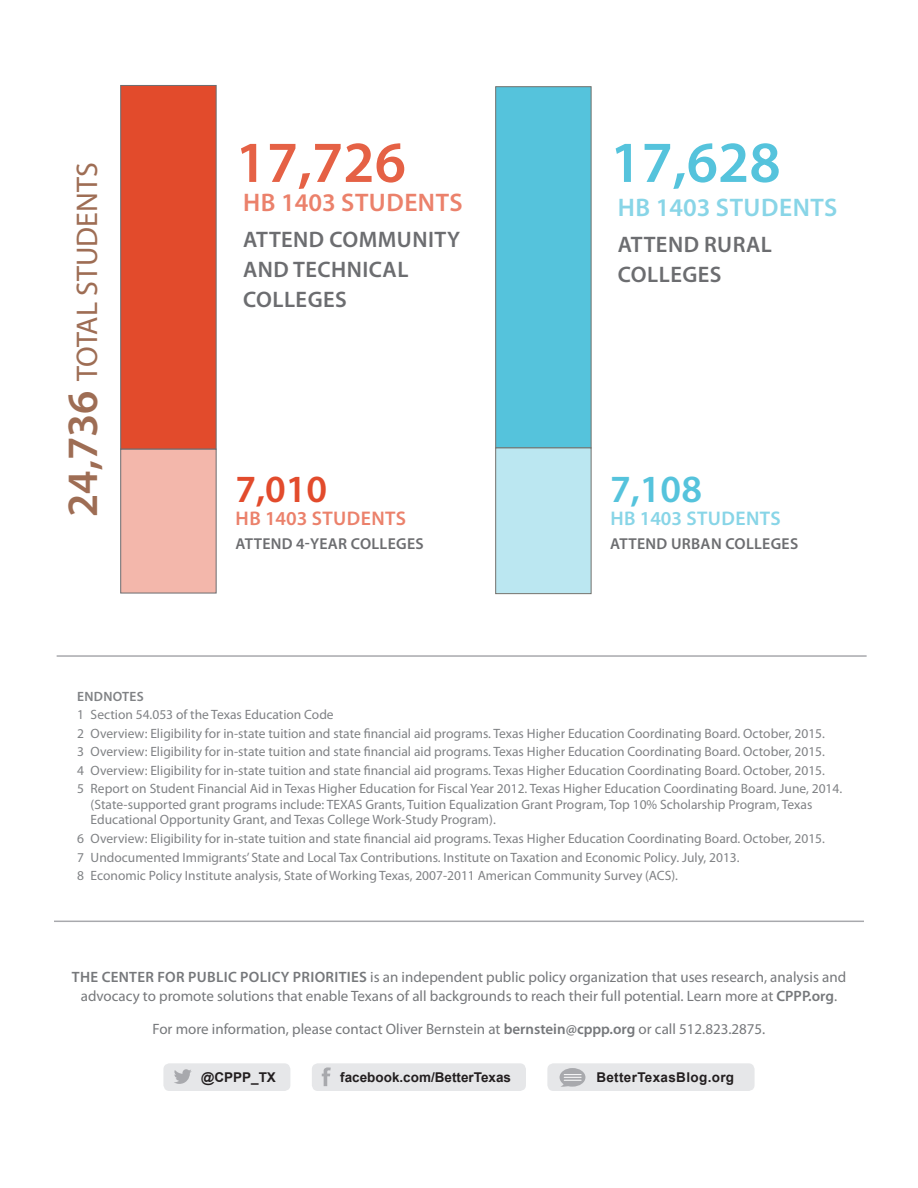
<style>
.page{position:relative;width:918px;height:1188px;background:#fff}
.page>*{position:absolute;margin:0;border:0;box-sizing:border-box;transform-origin:0 0}
.t1{font:600 58.5px "Myriad Pro";color:#e56145}
.t2{font:600 58.5px "Myriad Pro";color:#55c3dc}
.t3{font:600 38.55px "Myriad Pro";color:#e24b2c}
.t4{font:600 38.55px "Myriad Pro";color:#55c3dc}
.t5{font:30px "Myriad Pro";color:#9e6d54}
.t6{font:600 25.5px "Myriad Pro";letter-spacing:.02em;color:#eb816b}
.t7{font:600 25.5px "Myriad Pro";letter-spacing:.02em;color:#88d5e7}
.t8{font:600 22.5px/30px "Myriad Pro";letter-spacing:.02em;color:#6c6d70}
.t9{font:600 19.8px "Myriad Pro";letter-spacing:.02em;color:#eb816b}
.t10{font:600 19.8px "Myriad Pro";letter-spacing:.02em;color:#88d5e7}
.t11{font:600 15.9px "Myriad Pro";letter-spacing:.02em;color:#6c6d70}
.t12{font:15px/19.5px "Myriad Pro";color:#76787b;text-align:center}
.t13{font:13.5px/15.5px "Myriad Pro";color:#808285}
.t14{font:700 13.5px "Arial";color:#231f20}
.t15{font:700 13.5px "Arial";letter-spacing:.025em;color:#231f20}
.t16{font:600 13.5px "Myriad Pro";letter-spacing:.02em;color:#808285}
.s1{font-weight:600;font-size:43.5px}
.s2{font-weight:600}
</style>
<div class="page">
<hr style="left:54px;top:921px;width:810px;height:1px;background:#a8a9ad">
<div style="left:312px;top:1063px;width:214px;height:28px;background:#e6e7e9;border-radius:6px"></div>
<svg style="left:322px;top:1067px;width:9px;height:19px"></svg>
<div style="left:163px;top:1063px;width:127px;height:28px;background:#e6e7e9;border-radius:6px"></div>
<svg style="left:174px;top:1069px;width:18px;height:15px"></svg>
<div style="left:547px;top:1063px;width:208px;height:28px;background:#e6e7e9;border-radius:6px"></div>
<svg style="left:560px;top:1068px;width:25px;height:19px"></svg>
<hr style="left:57px;top:655px;width:810px;height:2px;background:#a8a9ad">
<div style="left:120px;top:85px;width:97px;height:365px;background:#e24b2c;border:1px solid #6c6d70"></div>
<div style="left:120px;top:449px;width:97px;height:144px;background:#f3b7ab;border:1px solid #6c6d70"></div>
<div style="left:495px;top:86px;width:96px;height:362px;background:#55c3dc;border:1px solid #73726d"></div>
<div style="left:495px;top:448px;width:96px;height:146px;background:#bbe7f1;border:1px solid #73726d"></div>
<p class="t5" style="left:69px;top:517px;width:356px;rotate:-90deg"><span class="s1">24,736</span> TOTAL STUDENTS</p>
<p class="t1" style="left:235px;top:125px;width:172px">17,726</p>
<p class="t6" style="left:243px;top:186px;width:221px">HB 1403 STUDENTS</p>
<p class="t8" style="left:243px;top:224px;width:218px">ATTEND COMMUNITY</p>
<p class="t8" style="left:243px;top:254px;width:167px">AND TECHNICAL<br>COLLEGES</p>
<p class="t3" style="left:235px;top:465px;width:93px">7,010</p>
<p class="t9" style="left:236px;top:506px;width:172px">HB 1403 STUDENTS</p>
<p class="t11" style="left:236px;top:533px;width:190px">ATTEND 4-YEAR COLLEGES</p>
<p class="t2" style="left:610px;top:125px;width:172px">17,628</p>
<p class="t7" style="left:618px;top:192px;width:221px">HB 1403 STUDENTS</p>
<p class="t8" style="left:618px;top:229px;width:156px">ATTEND RURAL<br>COLLEGES</p>
<p class="t4" style="left:610px;top:465px;width:93px">7,108</p>
<p class="t10" style="left:610px;top:506px;width:172px">HB 1403 STUDENTS</p>
<p class="t11" style="left:610px;top:533px;width:190px">ATTEND URBAN COLLEGES</p>
<p class="t16" style="left:77px;top:688px;width:68px">ENDNOTES</p>
<p class="t13" style="left:77px;top:707px;width:258px">1 Section 54.053 of the Texas Education Code</p>
<p class="t13" style="left:77px;top:725px;width:749px">2 Overview: Eligibility for in-state tuition and state financial aid programs. Texas Higher Education Coordinating Board. October, 2015.</p>
<p class="t13" style="left:77px;top:744px;width:749px">3 Overview: Eligibility for in-state tuition and state financial aid programs. Texas Higher Education Coordinating Board. October, 2015.</p>
<p class="t13" style="left:77px;top:762px;width:749px">4 Overview: Eligibility for in-state tuition and state financial aid programs. Texas Higher Education Coordinating Board. October, 2015.</p>
<p class="t13" style="left:91px;top:781px;width:753px;text-indent:-14px">5 Report on Student Financial Aid in Texas Higher Education for Fiscal Year 2012. Texas Higher Education Coordinating Board. June, 2014. (State-supported grant programs include: TEXAS Grants, Tuition Equalization Grant Program, Top 10% Scholarship Program, Texas<br>Educational Opportunity Grant, and Texas College Work-Study Program).</p>
<p class="t13" style="left:77px;top:831px;width:749px">6 Overview: Eligibility for in-state tuition and state financial aid programs. Texas Higher Education Coordinating Board. October, 2015.</p>
<p class="t13" style="left:77px;top:849px;width:664px">7 Undocumented Immigrants’ State and Local Tax Contributions. Institute on Taxation and Economic Policy. July, 2013.</p>
<p class="t13" style="left:77px;top:868px;width:602px">8 Economic Policy Institute analysis, State of Working Texas, 2007-2011 American Community Survey (ACS).</p>
<p class="t12" style="left:72px;top:967px;width:776px"><span class="s2">THE CENTER FOR PUBLIC POLICY PRIORITIES</span> is an independent public policy organization that uses research, analysis and advocacy to promote solutions that enable Texans of all backgrounds to reach their full potential. Learn more at <span class="s2">CPPP.org</span>.</p>
<p class="t12" style="left:153px;top:1019px;width:614px">For more information, please contact Oliver Bernstein at <span class="s2">bernstein@cppp.org</span> or call 512.823.2875.</p>
<p class="t14" style="left:201px;top:1068px;width:76px">@CPPP_TX</p>
<p class="t14" style="left:340px;top:1068px;width:172px">facebook.com/BetterTexas</p>
<p class="t15" style="left:596px;top:1068px;width:139px">BetterTexasBlog.org</p>
</div>
